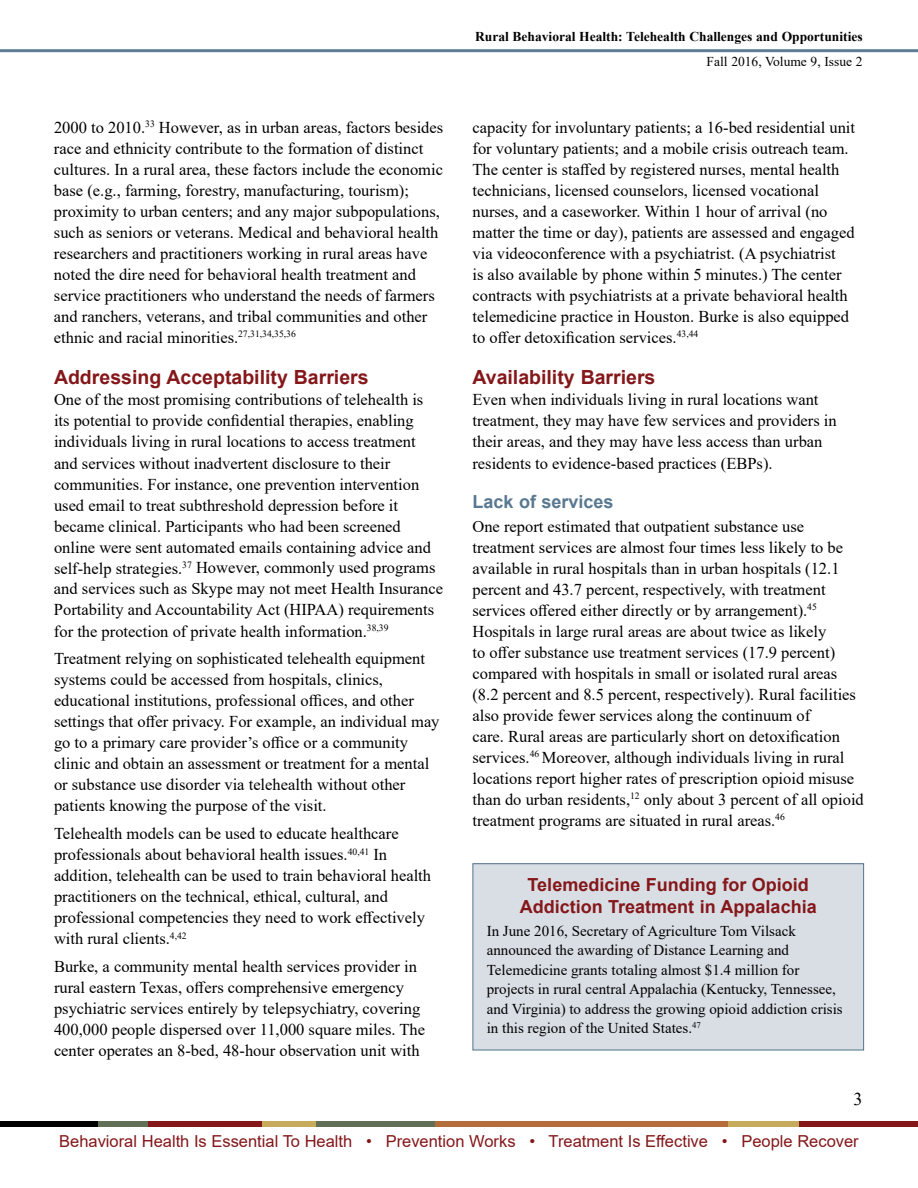
<style>
.page{position:relative;width:918px;height:1188px;background:#fff}
.page>*{position:absolute;margin:0;border:0;box-sizing:border-box;transform-origin:0 0}
.t1{font:700 19.5px "Arial";color:#84171a}
.t2{font:700 18px/22.5px "Arial";color:#84171a;text-align:center}
.t3{font:700 18px "Arial";color:#597891}
.t4{font:18px "Times New Roman";color:#000}
.t5{font:16.5px/21px "Times New Roman";color:#000}
.t6{font:16.5px "Arial";color:#84171a}
.t7{font:15px/19.5px "Times New Roman";color:#000}
.t8{font:700 13.5px "Times New Roman";color:#000}
.t9{font:13.5px "Times New Roman";color:#000}
</style>
<div class="page">
<div style="left:728px;top:1121px;width:71px;height:5px;background:#c6ab5c"></div>
<div style="left:316px;top:1121px;width:119px;height:5px;background:#616f57"></div>
<div style="left:435px;top:1121px;width:293px;height:5px;background:#b56c3b"></div>
<div style="left:141px;top:1121px;width:121px;height:5px;background:#84171a"></div>
<div style="left:95px;top:1121px;width:53px;height:5px;background:#616f57"></div>
<div style="left:262px;top:1121px;width:54px;height:5px;background:#c6ab5c"></div>
<div style="left:799px;top:1121px;width:119px;height:5px;background:#84171a"></div>
<div style="left:0;top:1121px;width:98px;height:5px;background:#000"></div>
<hr style="left:0;top:49px;width:918px;height:3px;background:#5f7d96">
<div style="left:473px;top:864px;width:391px;height:186px;background:#d9dee5"></div>
<div style="left:472px;top:863px;width:392px;height:187px;border:1px solid #52738d"></div>
<p class="t5" style="left:54px;top:116px;width:391px">2000 to 2010.<sup>33</sup> However, as in urban areas, factors besides race and ethnicity contribute to the formation of distinct cultures. In a rural area, these factors include the economic base (e.g., farming, forestry, manufacturing, tourism); proximity to urban centers; and any major subpopulations, such as seniors or veterans. Medical and behavioral health researchers and practitioners working in rural areas have noted the dire need for behavioral health treatment and service practitioners who understand the needs of farmers and ranchers, veterans, and tribal communities and other ethnic and racial minorities.<sup>27,31,34,35,36</sup></p>
<h3 class="t1" style="left:54px;top:364px;width:316px">Addressing Acceptability Barriers</h3>
<p class="t5" style="left:54px;top:389px;width:391px">One of the most promising contributions of telehealth is its potential to provide confidential therapies, enabling individuals living in rural locations to access treatment and services without inadvertent disclosure to their communities. For instance, one prevention intervention used email to treat subthreshold depression before it became clinical. Participants who had been screened online were sent automated emails containing advice and self-help strategies.<sup>37</sup> However, commonly used programs and services such as Skype may not meet Health Insurance Portability and Accountability Act (HIPAA) requirements for the protection of private health information.<sup>38,39</sup></p>
<p class="t5" style="left:54px;top:648px;width:387px">Treatment relying on sophisticated telehealth equipment systems could be accessed from hospitals, clinics, educational institutions, professional offices, and other settings that offer privacy. For example, an individual may go to a primary care provider’s office or a community clinic and obtain an assessment or treatment for a mental or substance use disorder via telehealth without other patients knowing the purpose of the visit.</p>
<p class="t5" style="left:54px;top:822px;width:379px">Telehealth models can be used to educate healthcare professionals about behavioral health issues.<sup>40,41</sup> In addition, telehealth can be used to train behavioral health practitioners on the technical, ethical, cultural, and professional competencies they need to work effectively with rural clients.<sup>4,42</sup></p>
<p class="t5" style="left:54px;top:955px;width:373px">Burke, a community mental health services provider in rural eastern Texas, offers comprehensive emergency psychiatric services entirely by telepsychiatry, covering 400,000 people dispersed over 11,000 square miles. The center operates an 8-bed, 48-hour observation unit with</p>
<p class="t8" style="left:475px;top:27px;width:389px">Rural Behavioral Health: Telehealth Challenges and Opportunities</p>
<p class="t9" style="left:707px;top:52px;width:158px">Fall 2016, Volume 9, Issue 2</p>
<p class="t5" style="left:473px;top:116px;width:384px">capacity for involuntary patients; a 16-bed residential unit for voluntary patients; and a mobile crisis outreach team.<br>The center is staffed by registered nurses, mental health technicians, licensed counselors, licensed vocational nurses, and a caseworker. Within 1 hour of arrival (no matter the time or day), patients are assessed and engaged via videoconference with a psychiatrist. (A psychiatrist<br>is also available by phone within 5 minutes.) The center contracts with psychiatrists at a private behavioral health telemedicine practice in Houston. Burke is also equipped to offer detoxification services.<sup>43,44</sup></p>
<h3 class="t1" style="left:472px;top:364px;width:184px">Availability Barriers</h3>
<p class="t5" style="left:472px;top:389px;width:366px">Even when individuals living in rural locations want treatment, they may have few services and providers in their areas, and they may have less access than urban residents to evidence-based practices (EBPs).</p>
<h4 class="t3" style="left:472px;top:489px;width:143px">Lack of services</h4>
<p class="t5" style="left:472px;top:515px;width:393px">One report estimated that outpatient substance use treatment services are almost four times less likely to be available in rural hospitals than in urban hospitals (12.1 percent and 43.7 percent, respectively, with treatment services offered either directly or by arrangement).<sup>45<br></sup>Hospitals in large rural areas are about twice as likely<br>to offer substance use treatment services (17.9 percent) compared with hospitals in small or isolated rural areas (8.2 percent and 8.5 percent, respectively). Rural facilities also provide fewer services along the continuum of<br>care. Rural areas are particularly short on detoxification services.<sup>46</sup> Moreover, although individuals living in rural locations report higher rates of prescription opioid misuse than do urban residents,<sup>12</sup> only about 3 percent of all opioid treatment programs are situated in rural areas.<sup>46</sup></p>
<p class="t2" style="left:520px;top:873px;width:298px">Telemedicine Funding for Opioid<br>Addiction Treatment in Appalachia</p>
<p class="t7" style="left:487px;top:921px;width:358px">In June 2016, Secretary of Agriculture Tom Vilsack announced the awarding of Distance Learning and Telemedicine grants totaling almost $1.4 million for projects in rural central Appalachia (Kentucky, Tennessee, and Virginia) to address the growing opioid addiction crisis in this region of the United States.<sup>47</sup></p>
<p class="t4" style="left:854px;top:1086px;width:10px">3</p>
<p class="t6" style="left:59px;top:1130px;width:801px">Behavioral Health Is Essential To Health • Prevention Works • Treatment Is Effective • People Recover</p>
</div>
